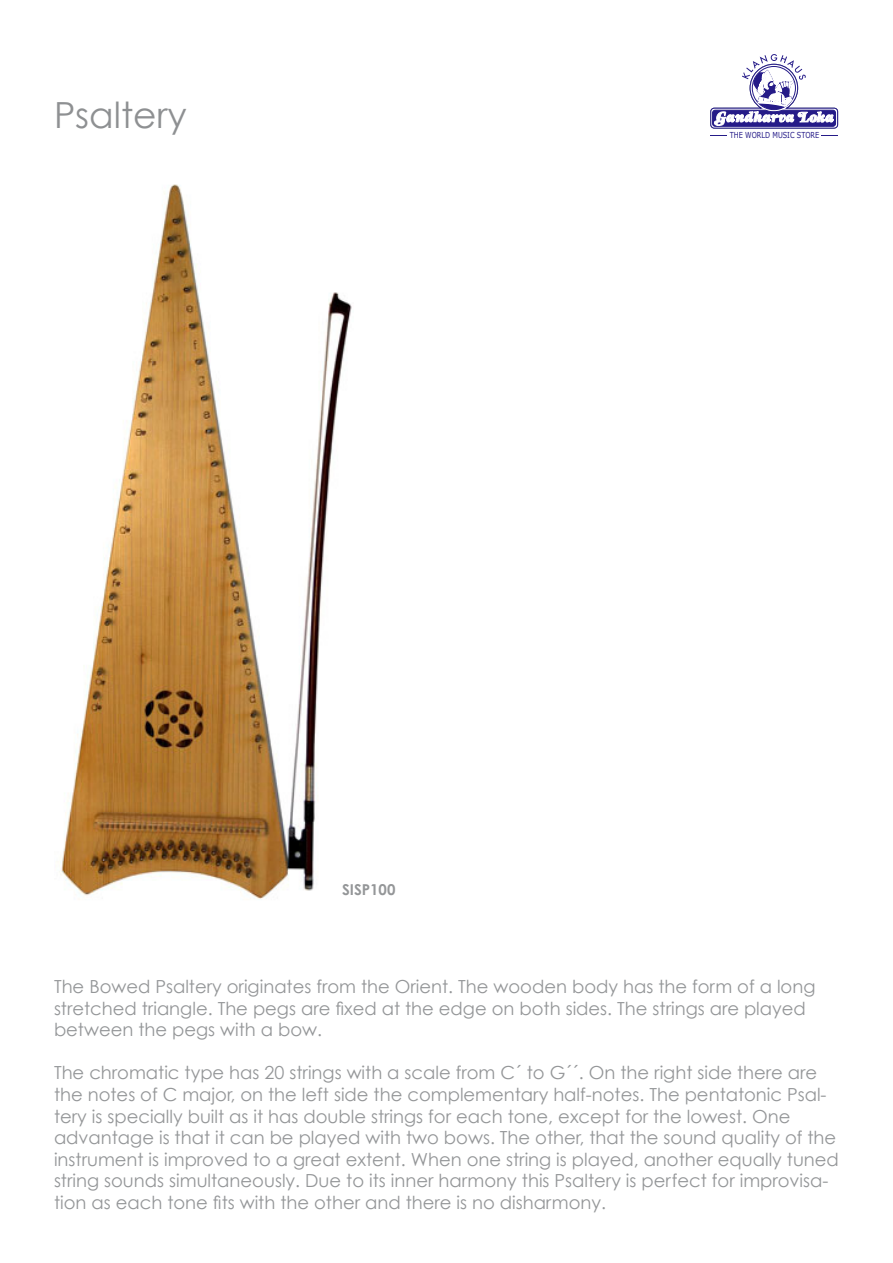
<style>
.page{position:relative;width:893px;height:1263px;background:#fff}
.page>*{position:absolute;margin:0;border:0;box-sizing:border-box;transform-origin:0 0}
.t1{font:36px "Century Gothic";color:#8e9092}
.t2{font:18px/21.6px "Century Gothic";color:#949698}
.t3{font:700 15px "Century Gothic";color:#949698}
.t4{font:8.25px "Verdana";color:#251b88;scale:.8 1}
</style>
<div class="page">
<img style="left:57px;top:184px;width:295px;height:716px">
<svg style="left:710px;top:54px;width:128px;height:75px"></svg>
<svg style="left:822px;top:135px;width:16px;height:1px"></svg>
<svg style="left:711px;top:135px;width:16px;height:1px"></svg>
<h1 class="t1" style="left:54px;top:93px;width:134px">Psaltery</h1>
<p class="t3" style="left:342px;top:880px;width:55px">SISP100</p>
<p class="t4" style="left:730px;top:130px;width:113px">THE WORLD MUSIC STORE</p>
<p class="t2" style="left:54px;top:975px;width:763px">The Bowed Psaltery originates from the Orient. The wooden body has the form of a long stretched triangle. The pegs are fixed at the edge on both sides. The strings are played between the pegs with a bow.</p>
<p class="t2" style="left:54px;top:1062px;width:786px">The chromatic type has 20 strings with a scale from C´ to G´´. On the right side there are the notes of C major, on the left side the complementary half-notes. The pentatonic Psal&shy;tery is specially built as it has double strings for each tone, except for the lowest. One advantage is that it can be played with two bows. The other, that the sound quality of the instrument is improved to a great extent. When one string is played, another equally tuned string sounds simultaneously. Due to its inner harmony this Psaltery is perfect for improvisa&shy;tion as each tone fits with the other and there is no disharmony.</p>
</div>
